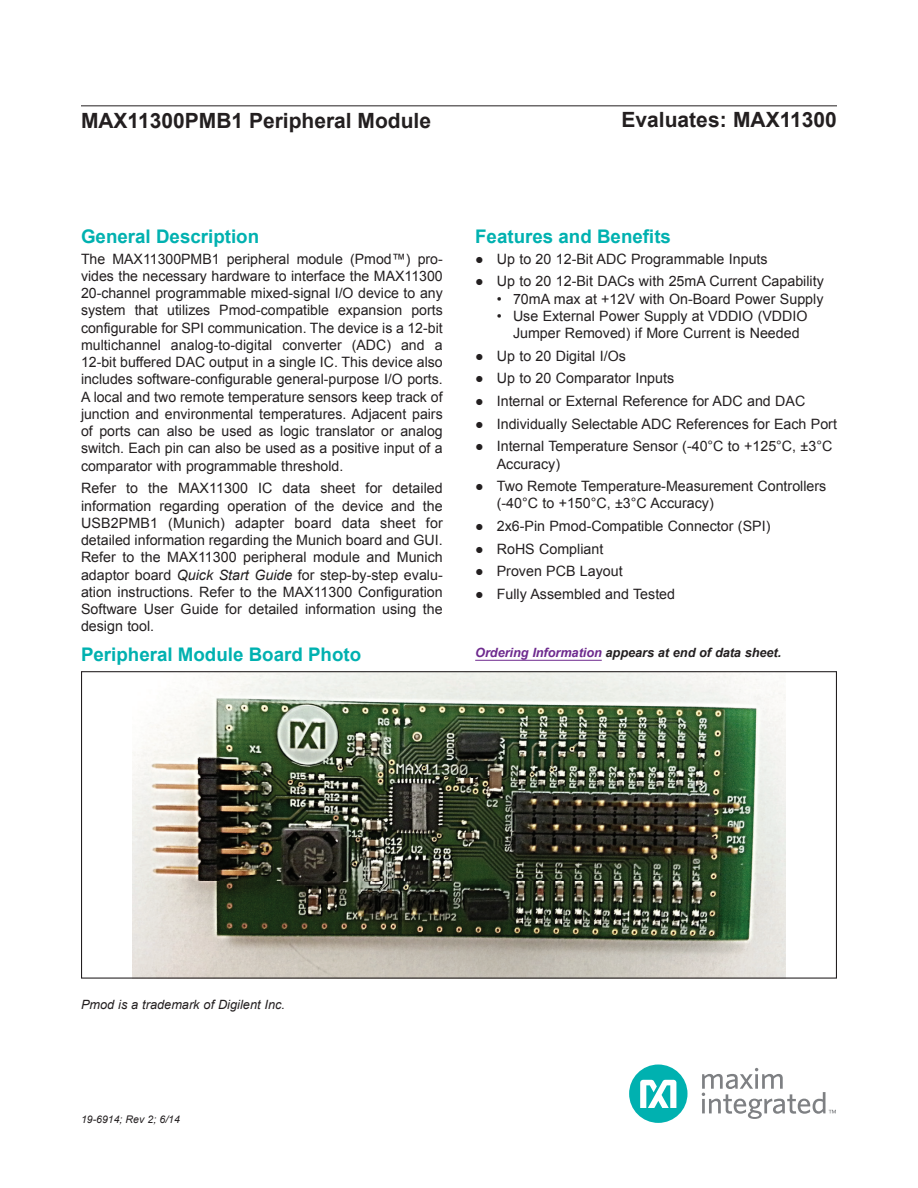
<style>
.page{position:relative;width:918px;height:1188px;background:#fff}
.page>*{position:absolute;margin:0;border:0;box-sizing:border-box;transform-origin:0 0}
.t1{font:700 21px "Arial";color:#231f20}
.H1{font:700 18.75px "Arial";color:#00b1b0}
.Body_Text{font:14.25px/17.2px "Arial";color:#231f20;text-align:justify}
.Caption{font:italic 700 12.75px "Arial";letter-spacing:-.005em;color:#231f20}
.Caption-2{font:italic 12.75px "Arial";color:#231f20}
.t2{font:italic 10.5px "Arial";color:#231f20}
.s1{font-style:italic}
.s2{color:#6e2a8e}
</style>
<div class="page">
<div style="left:629px;top:1065px;width:59px;height:58px;background:#00b1b0;border-radius:50%"></div>
<svg style="left:640px;top:1080px;width:36px;height:28px"></svg>
<svg style="left:702px;top:1068px;width:134px;height:51px"></svg>
<hr style="left:81px;top:105px;width:756px;height:1px;background:#231f20">
<hr style="left:475px;top:660px;width:127px;height:1px;background:#6e2a8e">
<img style="left:133px;top:673px;width:652px;height:304px">
<h1 class="t1" style="left:81px;top:107px;width:352px">MAX11300PMB1 Peripheral Module</h1>
<h1 class="t1" style="left:622px;top:106px;width:217px">Evaluates: MAX11300</h1>
<p class="H1" style="left:81px;top:224px;width:180px">General Description</p>
<p class="Body_Text" style="left:81px;top:250px;width:363px">The MAX11300PMB1 peripheral module (Pmod™) pro&shy;vides the necessary hardware to interface the MAX11300<br>20-channel programmable mixed-signal I/O device to any system that utilizes Pmod-compatible expansion ports configurable for SPI communication. The device is a 12-bit multichannel analog-to-digital converter (ADC) and a 12-bit buffered DAC output in a single IC. This device also includes software-configurable general-purpose I/O ports.<br>A local and two remote temperature sensors keep track of junction and environmental temperatures. Adjacent pairs of ports can also be used as logic translator or analog switch. Each pin can also be used as a positive input of a comparator with programmable threshold.</p>
<p class="Body_Text" style="left:81px;top:480px;width:363px">Refer to the MAX11300 IC data sheet for detailed information regarding operation of the device and the USB2PMB1 (Munich) adapter board data sheet for detailed information regarding the Munich board and GUI.<br>Refer to the MAX11300 peripheral module and Munich adaptor board <span class="s1">Quick Start Guide</span> for step-by-step evalu&shy;ation instructions. Refer to the MAX11300 Configuration Software User Guide for detailed information using the design tool.</p>
<p class="H1" style="left:81px;top:642px;width:282px">Peripheral Module Board Photo</p>
<p class="H1" style="left:475px;top:224px;width:197px">Features and Benefits</p>
<p class="Body_Text" style="left:475px;top:250px;width:294px">● Up to 20 12-Bit ADC Programmable Inputs</p>
<p class="Body_Text" style="left:475px;top:273px;width:350px">● Up to 20 12-Bit DACs with 25mA Current Capability</p>
<p class="Body_Text" style="left:497px;top:290px;width:328px">• 70mA max at +12V with On-Board Power Supply</p>
<p class="Body_Text" style="left:497px;top:307px;width:312px;text-align:center">• Use External Power Supply at VDDIO (VDDIO<br>Jumper Removed) if More Current is Needed</p>
<p class="Body_Text" style="left:475px;top:347px;width:152px">● Up to 20 Digital I/Os</p>
<p class="Body_Text" style="left:475px;top:370px;width:201px">● Up to 20 Comparator Inputs</p>
<p class="Body_Text" style="left:475px;top:393px;width:332px">● Internal or External Reference for ADC and DAC</p>
<p class="Body_Text" style="left:475px;top:415px;width:363px">● Individually Selectable ADC References for Each Port</p>
<p class="Body_Text" style="left:497px;top:438px;width:337px;text-indent:-22px">● Internal Temperature Sensor (-40°C to +125°C, ±3°C<br>Accuracy)</p>
<p class="Body_Text" style="left:497px;top:478px;width:331px;text-indent:-22px">● Two Remote Temperature-Measurement Controllers (-40°C to +150°C, ±3°C Accuracy)</p>
<p class="Body_Text" style="left:475px;top:518px;width:297px">● 2x6-Pin Pmod-Compatible Connector (SPI)</p>
<p class="Body_Text" style="left:475px;top:540px;width:130px">● RoHS Compliant</p>
<p class="Body_Text" style="left:475px;top:563px;width:149px">● Proven PCB Layout</p>
<p class="Body_Text" style="left:475px;top:586px;width:201px">● Fully Assembled and Tested</p>
<p class="Caption" style="left:475px;top:644px;width:308px"><span class="s2">Ordering Information</span> appears at end of data sheet.</p>
<p class="Caption-2" style="left:81px;top:996px;width:206px">Pmod is a trademark of Digilent Inc.</p>
<p class="t2" style="left:81px;top:1113px;width:100px">19-6914; Rev 2; 6/14</p>
</div>
